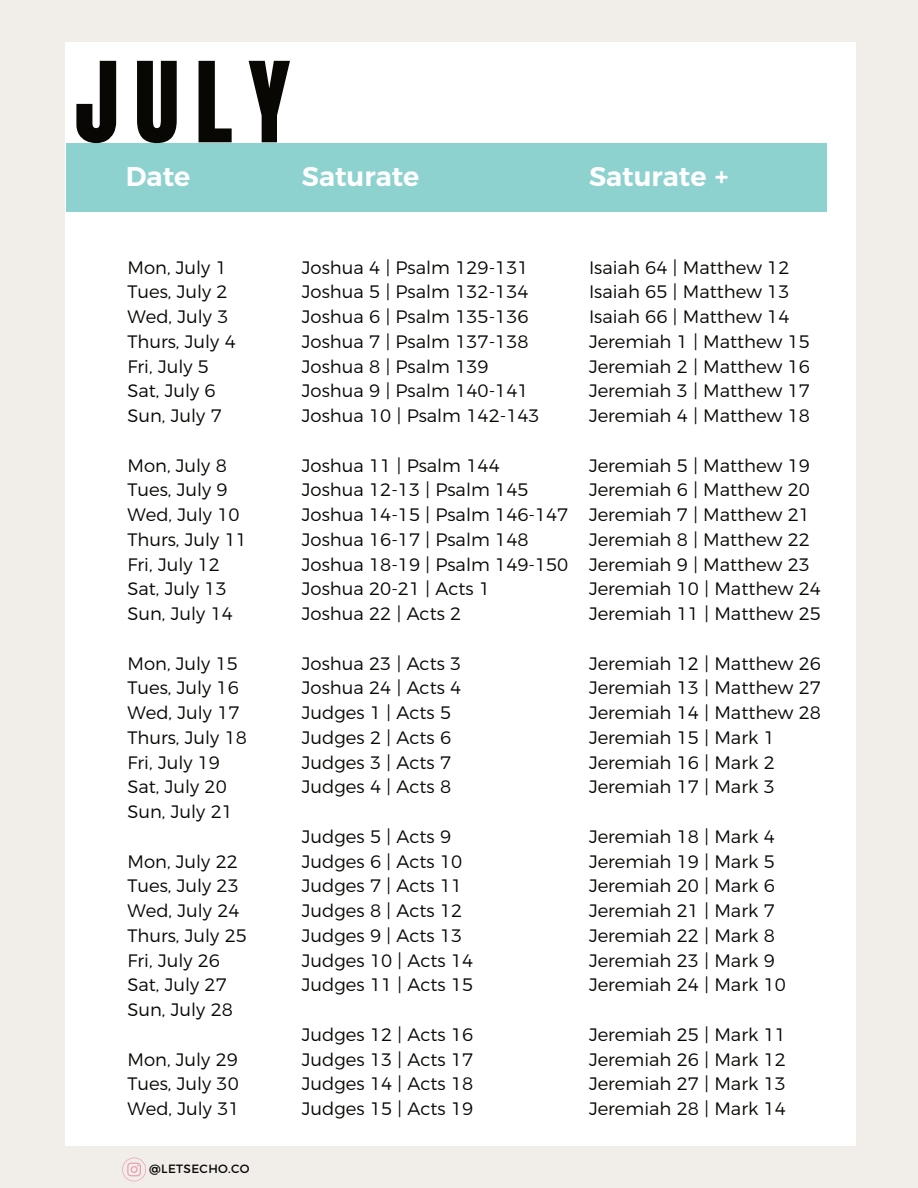
<style>
.page{position:relative;width:918px;height:1188px;background:#f1eeea}
.page>*{position:absolute;margin:0;border:0;box-sizing:border-box;transform-origin:0 0}
.t1{font:94.95px "Anton";color:#080704}
.t2{font:600 27px "Montserrat";color:#fff}
.t3{font:300 18px/24.8px "Montserrat";color:#080704}
.t4{font:12px "Montserrat";letter-spacing:.03em;color:#080704}
</style>
<div class="page">
<div style="left:65px;top:42px;width:791px;height:1104px;background:#fff"></div>
<div style="left:66px;top:143px;width:761px;height:69px;background:#8ed2cf"></div>
<svg style="left:122px;top:1158px;width:24px;height:23px"></svg>
<h1 class="t1" style="left:75px;top:54px;width:217px">JULY</h1>
<h2 class="t2" style="left:126px;top:154px;width:66px">Date</h2>
<h2 class="t2" style="left:302px;top:154px;width:119px">Saturate</h2>
<h2 class="t2" style="left:589px;top:154px;width:141px">Saturate +</h2>
<p class="t3" style="left:128px;top:253px;width:110px">Mon, July 1<br>Tues, July 2<br>Wed, July 3<br>Thurs, July 4<br>Fri, July 5<br>Sat, July 6<br>Sun, July 7</p>
<p class="t3" style="left:128px;top:451px;width:121px">Mon, July 8<br>Tues, July 9<br>Wed, July 10<br>Thurs, July 11<br>Fri, July 12<br>Sat, July 13<br>Sun, July 14</p>
<p class="t3" style="left:128px;top:649px;width:121px">Mon, July 15<br>Tues, July 16<br>Wed, July 17<br>Thurs, July 18<br>Fri, July 19<br>Sat, July 20<br>Sun, July 21</p>
<p class="t3" style="left:128px;top:847px;width:121px">Mon, July 22<br>Tues, July 23<br>Wed, July 24<br>Thurs, July 25<br>Fri, July 26<br>Sat, July 27<br>Sun, July 28</p>
<p class="t3" style="left:128px;top:1045px;width:114px;text-align:justify">Mon, July 29<br>Tues, July 30<br>Wed, July 31</p>
<p class="t4" style="left:149px;top:1161px;width:102px">@LETSECHO.CO</p>
<p class="t3" style="left:302px;top:253px;width:239px">Joshua 4 | Psalm 129-131<br>Joshua 5 | Psalm 132-134<br>Joshua 6 | Psalm 135-136<br>Joshua 7 | Psalm 137-138<br>Joshua 8 | Psalm 139<br>Joshua 9 | Psalm 140-141<br>Joshua 10 | Psalm 142-143</p>
<p class="t3" style="left:302px;top:451px;width:268px">Joshua 11 | Psalm 144<br>Joshua 12-13 | Psalm 145<br>Joshua 14-15 | Psalm 146-147<br>Joshua 16-17 | Psalm 148<br>Joshua 18-19 | Psalm 149-150<br>Joshua 20-21 | Acts 1<br>Joshua 22 | Acts 2</p>
<p class="t3" style="left:302px;top:649px;width:161px">Joshua 23 | Acts 3<br>Joshua 24 | Acts 4<br>Judges 1 | Acts 5<br>Judges 2 | Acts 6<br>Judges 3 | Acts 7<br>Judges 4 | Acts 8</p>
<p class="t3" style="left:302px;top:822px;width:173px">Judges 5 | Acts 9<br>Judges 6 | Acts 10<br>Judges 7 | Acts 11<br>Judges 8 | Acts 12<br>Judges 9 | Acts 13<br>Judges 10 | Acts 14<br>Judges 11 | Acts 15</p>
<p class="t3" style="left:302px;top:1020px;width:173px;text-align:justify">Judges 12 | Acts 16<br>Judges 13 | Acts 17<br>Judges 14 | Acts 18<br>Judges 15 | Acts 19</p>
<p class="t3" style="left:589px;top:253px;width:222px">Isaiah 64 | Matthew 12<br>Isaiah 65 | Matthew 13<br>Isaiah 66 | Matthew 14<br>Jeremiah 1 | Matthew 15<br>Jeremiah 2 | Matthew 16<br>Jeremiah 3 | Matthew 17<br>Jeremiah 4 | Matthew 18</p>
<p class="t3" style="left:589px;top:451px;width:234px">Jeremiah 5 | Matthew 19<br>Jeremiah 6 | Matthew 20<br>Jeremiah 7 | Matthew 21<br>Jeremiah 8 | Matthew 22<br>Jeremiah 9 | Matthew 23<br>Jeremiah 10 | Matthew 24<br>Jeremiah 11 | Matthew 25</p>
<p class="t3" style="left:589px;top:649px;width:234px">Jeremiah 12 | Matthew 26<br>Jeremiah 13 | Matthew 27<br>Jeremiah 14 | Matthew 28<br>Jeremiah 15 | Mark 1<br>Jeremiah 16 | Mark 2<br>Jeremiah 17 | Mark 3</p>
<p class="t3" style="left:589px;top:822px;width:198px">Jeremiah 18 | Mark 4<br>Jeremiah 19 | Mark 5<br>Jeremiah 20 | Mark 6<br>Jeremiah 21 | Mark 7<br>Jeremiah 22 | Mark 8<br>Jeremiah 23 | Mark 9<br>Jeremiah 24 | Mark 10</p>
<p class="t3" style="left:589px;top:1020px;width:198px;text-align:justify">Jeremiah 25 | Mark 11<br>Jeremiah 26 | Mark 12<br>Jeremiah 27 | Mark 13<br>Jeremiah 28 | Mark 14</p>
</div>
